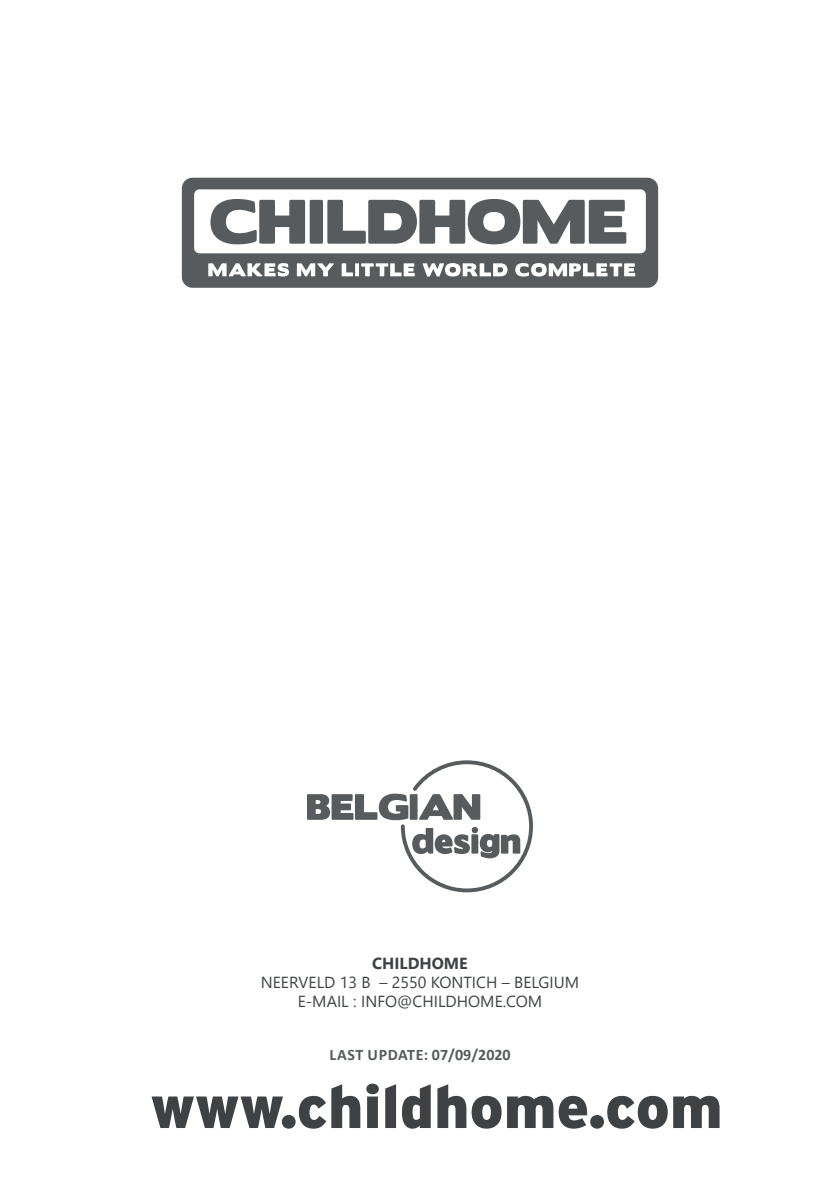
<style>
.page{position:relative;width:840px;height:1191px;background:#fff}
.page>*{position:absolute;margin:0;border:0;box-sizing:border-box;transform-origin:0 0}
.t1{font:900 60px "Interstate";color:#3f4244}
.t2{font:16px/19.2px "Segoe UI";color:#3f4244;text-align:center}
.t3{font:700 16px "Calibri";color:#575b5d}
.t4{font:700 16px "Segoe UI";color:#3f4244}
</style>
<div class="page">
<svg style="left:307px;top:760px;width:225px;height:132px"></svg>
<svg style="left:182px;top:178px;width:475px;height:110px;fill:#575b5d"></svg>
<p class="t4" style="left:372px;top:948px;width:97px">CHILDHOME</p>
<p class="t2" style="left:261px;top:971px;width:319px">NEERVELD 13 B – 2550 KONTICH – BELGIUM<br>E-MAIL : INFO@CHILDHOME.COM</p>
<p class="t3" style="left:329px;top:1043px;width:10px">LAST</p>
<p class="t3" style="left:367px;top:1043px;width:11px">UPDATE</p>
<p class="t3" style="left:423px;top:1043px;width:88px">: 07/09/2020</p>
<h1 class="t1" style="left:150px;top:1070px;width:573px">www.childhome.com</h1>
</div>
